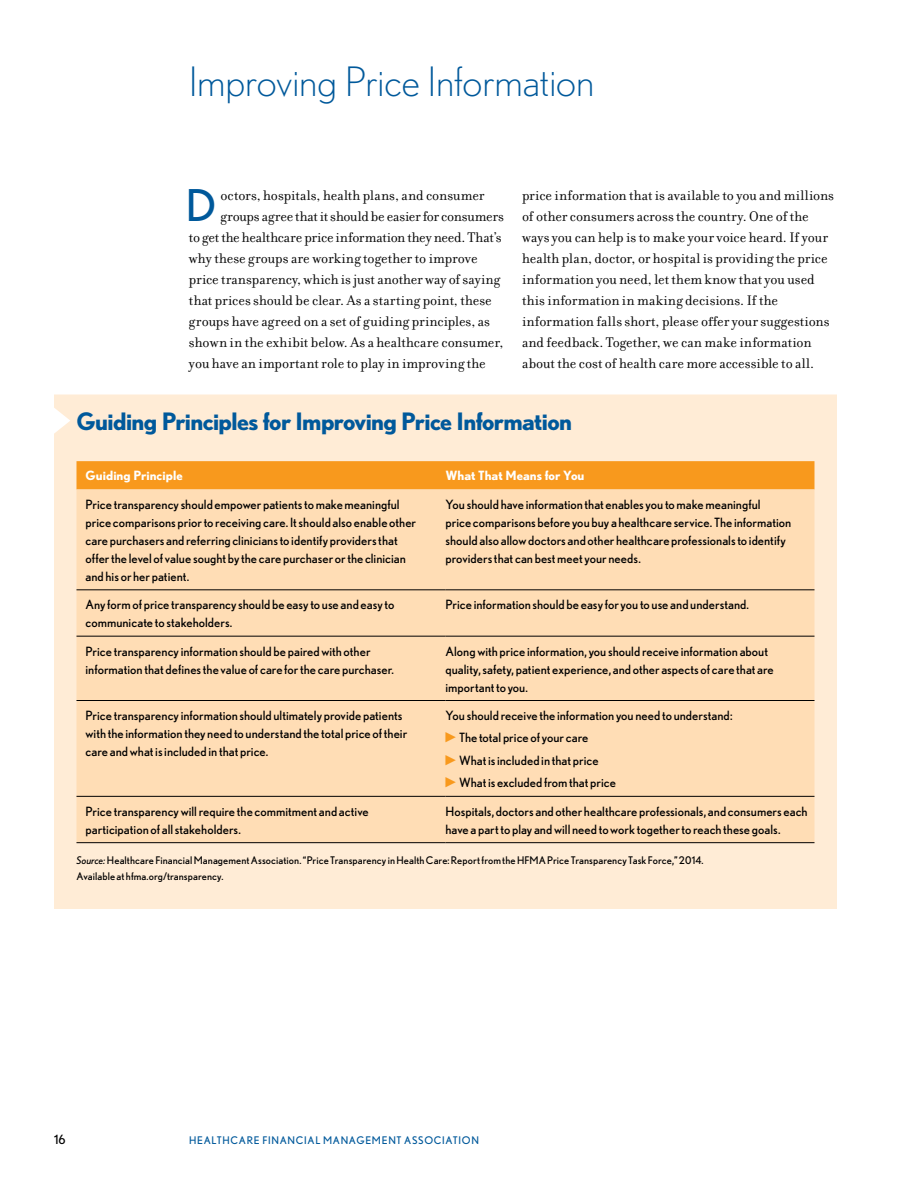
<style>
.page{position:relative;width:918px;height:1188px;background:#fff}
.page>*{position:absolute;margin:0;border:0;box-sizing:border-box;transform-origin:0 0}
.t1{font:43.8px "Nobel";color:#00599b}
.t2{font:300 40.5px "Nobel";color:#00599b}
.t3{font:700 24px "Nobel";letter-spacing:-.025em;color:#00599b}
.t4{font:15px/21px "Filosofia";color:#000}
.t5{font:12.75px/18px "Nobel";color:#000}
.t6{font:700 12.75px "Nobel";letter-spacing:.005em;color:#fff}
.t7{font:10.5px/16.5px "Nobel";letter-spacing:.01em;color:#000}
.t8{font:10.5px "Nobel";letter-spacing:.065em;color:#00599b}
.s1{font-style:italic}
</style>
<div class="page">
<div style="left:54px;top:394px;width:783px;height:515px;background:#ffecd6"></div>
<div style="left:76px;top:461px;width:738px;height:28px;background:#f8991d"></div>
<div style="left:76px;top:489px;width:738px;height:353px;background:#ffddb5"></div>
<hr style="left:76px;top:590px;width:370px;height:1px;background:#000">
<hr style="left:446px;top:590px;width:368px;height:1px;background:#000">
<hr style="left:76px;top:636px;width:370px;height:1px;background:#000">
<hr style="left:446px;top:636px;width:368px;height:1px;background:#000">
<hr style="left:76px;top:700px;width:370px;height:1px;background:#000">
<hr style="left:446px;top:700px;width:368px;height:1px;background:#000">
<hr style="left:76px;top:796px;width:370px;height:1px;background:#000">
<hr style="left:446px;top:796px;width:368px;height:1px;background:#000">
<hr style="left:76px;top:842px;width:370px;height:1px;background:#000">
<hr style="left:446px;top:842px;width:368px;height:1px;background:#000">
<h2 class="t2" style="left:189px;top:58px;width:407px">Improving Price Information</h2>
<h1 class="t1" style="left:186px;top:180px;width:32px">D</h1>
<p class="t4" style="left:221px;top:185px;width:266px">octors, hospitals, health plans, and consumer</p>
<p class="t4" style="left:221px;top:206px;width:285px">groups agree that it should be easier for consumers</p>
<p class="t4" style="left:189px;top:227px;width:314px">to get the healthcare price information they need. That’s</p>
<p class="t4" style="left:189px;top:248px;width:290px">why these groups are working together to improve</p>
<p class="t4" style="left:189px;top:269px;width:313px">price transparency, which is just another way of saying</p>
<p class="t4" style="left:189px;top:290px;width:304px">that prices should be clear. As a starting point, these</p>
<p class="t4" style="left:189px;top:311px;width:303px">groups have agreed on a set of guiding principles, as</p>
<p class="t4" style="left:189px;top:332px;width:316px">shown in the exhibit below. As a healthcare consumer,</p>
<p class="t4" style="left:189px;top:353px;width:298px">you have an important role to play in improving the</p>
<p class="t4" style="left:522px;top:185px;width:314px">price information that is available to you and millions of other consumers across the country. One of the ways you can help is to make your voice heard. If your health plan, doctor, or hospital is providing the price information you need, let them know that you used this information in making decisions. If the information falls short, please offer your suggestions and feedback. Together, we can make information about the cost of health care more accessible to all.</p>
<h3 class="t3" style="left:76px;top:407px;width:497px">Guiding Principles for Improving Price Information</h3>
<p class="t6" style="left:86px;top:468px;width:99px">Guiding Principle</p>
<p class="t6" style="left:445px;top:468px;width:141px">What That Means for You</p>
<p class="t5" style="left:86px;top:495px;width:332px">Price transparency should empower patients to make meaningful price comparisons prior to receiving care. It should also enable other care purchasers and referring clinicians to identify providers that offer the level of value sought by the care purchaser or the clinician and his or her patient.</p>
<p class="t5" style="left:445px;top:495px;width:347px">You should have information that enables you to make meaningful<br>price comparisons before you buy a healthcare service. The information should also allow doctors and other healthcare professionals to identify providers that can best meet your needs.</p>
<p class="t5" style="left:86px;top:595px;width:310px">Any form of price transparency should be easy to use and easy to communicate to stakeholders.</p>
<p class="t5" style="left:445px;top:595px;width:305px">Price information should be easy for you to use and understand.</p>
<p class="t5" style="left:86px;top:642px;width:310px">Price transparency information should be paired with other information that defines the value of care for the care purchaser.</p>
<p class="t5" style="left:445px;top:642px;width:330px">Along with price information, you should receive information about quality, safety, patient experience, and other aspects of care that are important to you.</p>
<p class="t5" style="left:85px;top:706px;width:323px">Price transparency information should ultimately provide patients with the information they need to understand the total price of their care and what is included in that price.</p>
<p class="t5" style="left:445px;top:704px;width:288px;line-height:22.5px">You should receive the information you need to understand: <sup>▶</sup> The total price of your care<br><sup>▶</sup> What is included in that price<br><sup>▶</sup> What is excluded from that price</p>
<p class="t5" style="left:86px;top:802px;width:285px">Price transparency will require the commitment and active participation of all stakeholders.</p>
<p class="t5" style="left:445px;top:802px;width:364px">Hospitals, doctors and other healthcare professionals, and consumers each have a part to play and will need to work together to reach these goals.</p>
<p class="t7" style="left:76px;top:852px;width:629px"><span class="s1">Source:</span> Healthcare Financial Management Association. “Price Transparency in Health Care: Report from the HFMA Price Transparency Task Force,” 2014.<br>Available at hfma.org/transparency.</p>
<p class="t5" style="left:54px;top:1131px;width:13px">16</p>
<p class="t8" style="left:189px;top:1135px;width:292px">HEALTHCARE FINANCIAL MANAGEMENT ASSOCIATION</p>
</div>
